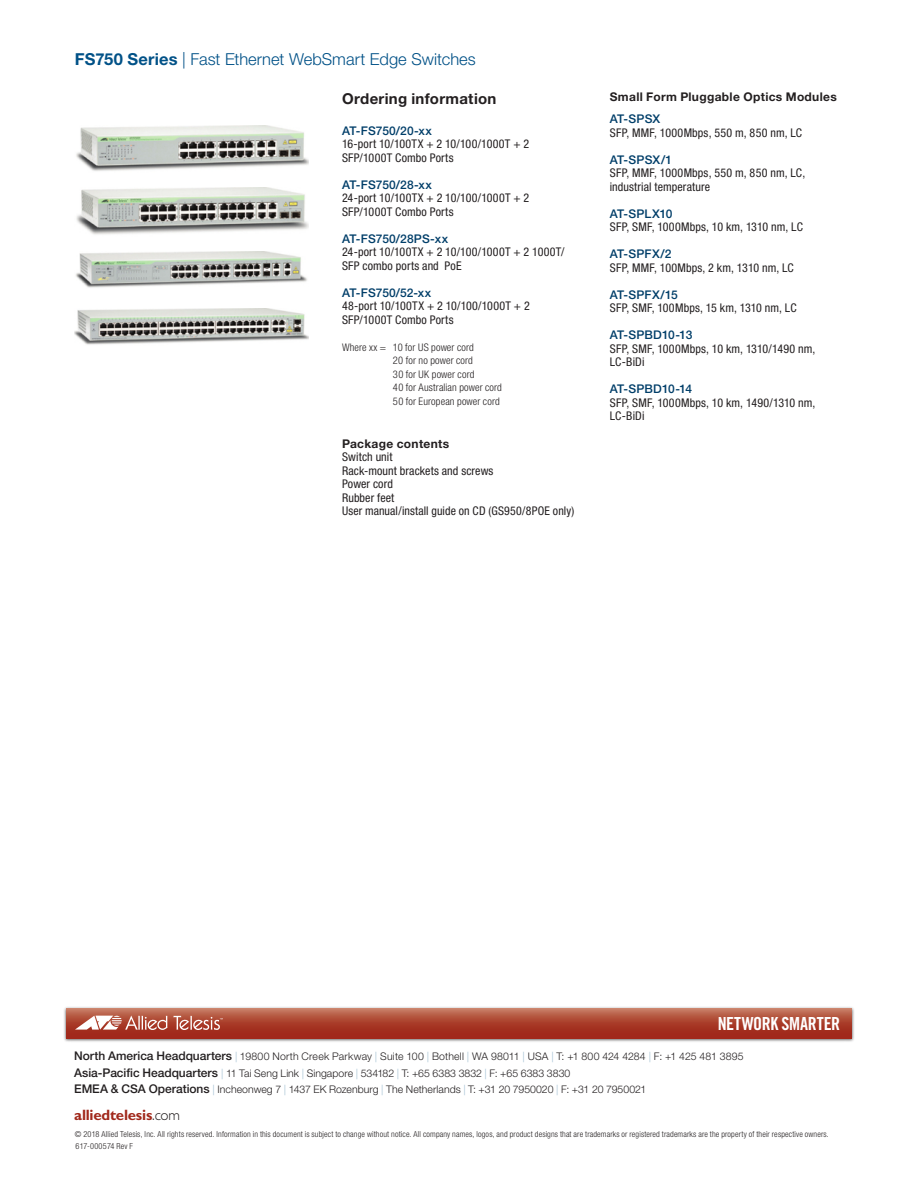
<style>
.page{position:relative;width:918px;height:1188px;background:#fff}
.page>*{position:absolute;margin:0;border:0;box-sizing:border-box;transform-origin:0 0}
.t1{font:18px "Trade Gothic Bold Cond Twenty";letter-spacing:-.01em;color:#fff}
.t2{font:300 16.5px "Helvetica Neue";letter-spacing:.005em;color:#005187}
.t3{font:700 15px "Helvetica Neue";letter-spacing:.02em;color:#231f20}
.t4{font:700 15px "Gill Sans Std";letter-spacing:-.015em;color:#a1281b}
.t5{font:condensed 12px/13.5px "Helvetica Neue";letter-spacing:.015em;color:#231f20}
.t6{font:500 12px "Helvetica Neue";letter-spacing:.005em;color:#003e69}
.t7{font:700 12px "Helvetica Neue";letter-spacing:.025em;color:#231f20}
.t8{font:300 10.5px/16.5px "Helvetica Neue";letter-spacing:.005em;color:#231f20}
.t9{font:300 condensed 10.5px/13.5px "Helvetica Neue";letter-spacing:.015em;color:#231f20}
.t10{font:300 condensed 8.25px "Helvetica Neue";letter-spacing:.015em;color:#231f20}
.s1{font-weight:700}
.s2{font-weight:500;font-size:12px}
.s3{color:#a0bed1}
.s4{font-weight:300;color:#231f20}
</style>
<div class="page">
<div style="left:64px;top:1007px;width:791px;height:36px;background:#231f20;opacity:.75"></div>
<svg style="left:67px;top:1008px;width:785px;height:30px;background:#ae4734"></svg>
<svg style="left:174px;top:1016px;width:49px;height:15px"></svg>
<svg style="left:75px;top:1016px;width:93px;height:15px"></svg>
<img style="left:76px;top:125px;width:232px;height:46px">
<img style="left:76px;top:188px;width:232px;height:47px">
<img style="left:76px;top:251px;width:231px;height:37px">
<img style="left:74px;top:308px;width:234px;height:37px">
<h2 class="t2" style="left:75px;top:49px;width:403px"><span class="s1">FS750 Series</span> | Fast Ethernet WebSmart Edge Switches</h2>
<p class="t3" style="left:342px;top:89px;width:156px">Ordering information</p>
<p class="t6" style="left:342px;top:123px;width:92px">AT-FS750/20-xx</p>
<p class="t5" style="left:342px;top:137px;width:189px">16-port 10/100TX + 2 10/100/1000T + 2<br>SFP/1000T Combo Ports</p>
<p class="t6" style="left:342px;top:177px;width:92px">AT-FS750/28-xx</p>
<p class="t5" style="left:342px;top:191px;width:189px">24-port 10/100TX + 2 10/100/1000T + 2<br>SFP/1000T Combo Ports</p>
<p class="t6" style="left:342px;top:231px;width:108px">AT-FS750/28PS-xx</p>
<p class="t5" style="left:342px;top:245px;width:224px">24-port 10/100TX + 2 10/100/1000T + 2 1000T/<br>SFP combo ports and PoE</p>
<p class="t6" style="left:342px;top:285px;width:91px">AT-FS750/52-xx</p>
<p class="t5" style="left:342px;top:299px;width:189px">48-port 10/100TX + 2 10/100/1000T + 2<br>SFP/1000T Combo Ports</p>
<p class="t9" style="left:393px;top:340px;width:110px;text-indent:-51px">Where xx = 10 for US power cord<br>20 for no power cord<br>30 for UK power cord<br>40 for Australian power cord<br>50 for European power cord</p>
<p class="t7" style="left:342px;top:436px;width:109px">Package contents</p>
<p class="t5" style="left:342px;top:450px;width:234px">Switch unit<br>Rack-mount brackets and screws<br>Power cord<br>Rubber feet<br>User manual/install guide on CD (GS950/8POE only)</p>
<p class="t7" style="left:610px;top:89px;width:229px">Small Form Pluggable Optics Modules</p>
<p class="t6" style="left:610px;top:112px;width:52px">AT-SPSX</p>
<p class="t5" style="left:610px;top:126px;width:194px">SFP, MMF, 1000Mbps, 550 m, 850 nm, LC</p>
<p class="t6" style="left:610px;top:152px;width:64px">AT-SPSX/1</p>
<p class="t5" style="left:610px;top:166px;width:197px">SFP, MMF, 1000Mbps, 550 m, 850 nm, LC, industrial temperature</p>
<p class="t6" style="left:610px;top:206px;width:64px">AT-SPLX10</p>
<p class="t5" style="left:610px;top:220px;width:195px">SFP, SMF, 1000Mbps, 10 km, 1310 nm, LC</p>
<p class="t6" style="left:610px;top:247px;width:63px">AT-SPFX/2</p>
<p class="t5" style="left:610px;top:261px;width:186px">SFP, MMF, 100Mbps, 2 km, 1310 nm, LC</p>
<p class="t6" style="left:610px;top:287px;width:70px">AT-SPFX/15</p>
<p class="t5" style="left:610px;top:301px;width:188px">SFP, SMF, 100Mbps, 15 km, 1310 nm, LC</p>
<p class="t6" style="left:610px;top:328px;width:84px">AT-SPBD10-13</p>
<p class="t5" style="left:610px;top:342px;width:207px">SFP, SMF, 1000Mbps, 10 km, 1310/1490 nm,<br>LC-BiDi</p>
<p class="t6" style="left:610px;top:382px;width:84px">AT-SPBD10-14</p>
<p class="t5" style="left:610px;top:396px;width:207px">SFP, SMF, 1000Mbps, 10 km, 1490/1310 nm,<br>LC-BiDi</p>
<h1 class="t1" style="left:718px;top:1012px;width:124px">NETWORK SMARTER</h1>
<p class="t8" style="left:74px;top:1048px;width:671px"><span class="s2">North America Headquarters</span> <span class="s3">|</span> 19800 North Creek Parkway <span class="s3">|</span> Suite 100 <span class="s3">|</span> Bothell <span class="s3">|</span> WA 98011 <span class="s3">|</span> USA <span class="s3">|</span> T: +1 800 424 4284 <span class="s3">|</span> F: +1 425 481 3895<br><span class="s2">Asia-Pacific Headquarters</span> <span class="s3">|</span> 11 Tai Seng Link <span class="s3">|</span> Singapore <span class="s3">|</span> 534182 <span class="s3">|</span> T: +65 6383 3832 <span class="s3">|</span> F: +65 6383 3830<br><span class="s2">EMEA &amp; CSA Operations</span> <span class="s3">|</span> Incheonweg 7 <span class="s3">|</span> 1437 EK Rozenburg <span class="s3">|</span> The Netherlands <span class="s3">|</span> T: +31 20 7950020 <span class="s3">|</span> F: +31 20 7950021</p>
<p class="t4" style="left:74px;top:1107px;width:107px">alliedtelesis<span class="s4">.com</span></p>
<p class="t10" style="left:75px;top:1129px;width:756px">© 2018 Allied Telesis, Inc. All rights reserved. Information in this document is subject to change without notice. All company names, logos, and product designs that are trademarks or registered trademarks are the property of their respective owners.</p>
<p class="t10" style="left:76px;top:1142px;width:59px">617-000574 Rev F</p>
</div>
